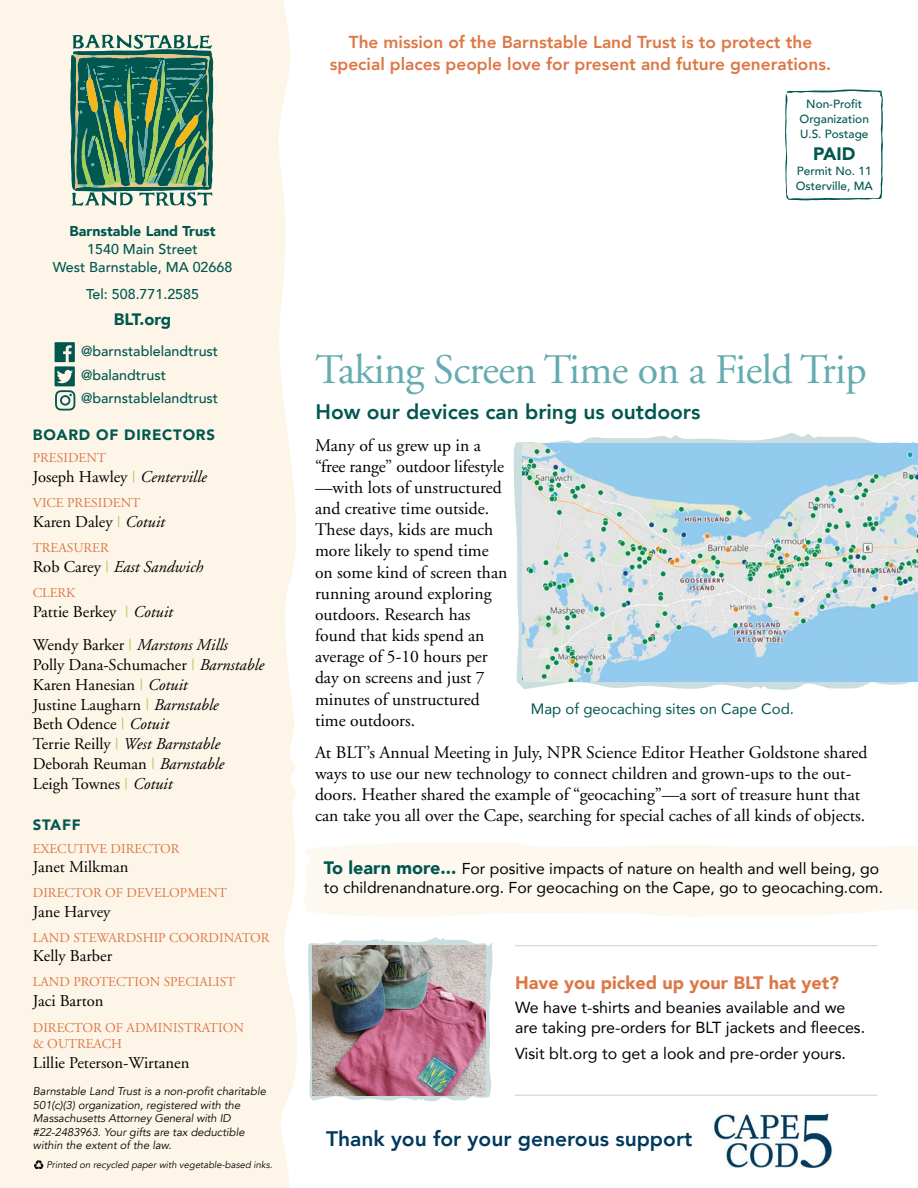
<style>
.page{position:relative;width:918px;height:1188px;background:#fff}
.page>*{position:absolute;margin:0;border:0;box-sizing:border-box;transform-origin:0 0}
.t1{font:42px "Adobe Garamond";letter-spacing:-.015em;color:#64acaf}
.t2{font:800 21px "Avenir";color:#005750}
.t3{font:800 21px "Avenir";color:#00395d}
.t4{font:900 18px "Avenir";color:#dd7746}
.t5{font:900 18px "Avenir";color:#005750}
.t6{font:17.7px/21.1px "Adobe Garamond";color:#000}
.t7{font:800 17.25px/22.5px "Avenir";color:#dd7746;text-align:center}
.t8{font:16.5px/19.8px "Adobe Garamond";color:#000}
.t9{font:italic 16.5px "Adobe Garamond";color:#000}
.t10{font:900 16.5px "Avenir";letter-spacing:-.01em;color:#005750}
.t11{font:16.05px/19.2px "Avenir";color:#000}
.t12{font:15.75px/18.9px "Avenir";color:#000}
.t13{font:15px "Avenir";color:#005750}
.t14{font:900 15px "Avenir";letter-spacing:.05em;color:#005750}
.t15{font:500 14.25px/23.9px "Avenir";color:#005750;text-align:center}
.t16{font:900 14.25px "Avenir";color:#005750}
.t17{font:13.5px/16.5px "Adobe Garamond";color:#dd7746}
.t18{font:500 11.85px/15px "Avenir";color:#005750;text-align:center}
.t19{font:italic 11.25px/13.5px "Avenir";color:#000}
.t20{font:italic 9.45px "Avenir";color:#000}
.s1{color:#a6cf58}
.s2{font-style:italic}
.s3{font-style:normal}
.s4{font-style:normal;color:#a6cf58}
.s5{font-weight:900;font-size:18px;color:#005750}
</style>
<div class="page">
<div style="left:494px;top:843px;width:424px;height:74px;background:#fef9f0"></div>
<svg style="left:305px;top:843px;width:189px;height:259px"></svg>
<div style="left:0;top:0;width:297px;height:1188px;background:#fdf6e8"></div>
<svg style="left:70px;top:35px;width:143px;height:171px;background:#52896d"></svg>
<svg style="left:785px;top:89px;width:98px;height:111px"></svg>
<svg style="left:55px;top:342px;width:20px;height:68px"></svg>
<svg style="left:513px;top:433px;width:405px;height:257px"></svg>
<img style="left:522px;top:443px;width:396px;height:238px">
<img style="left:312px;top:945px;width:174px;height:151px">
<svg style="left:34px;top:1160px;width:9px;height:9px"></svg>
<img style="left:713px;top:1112px;width:120px;height:56px">
<hr style="left:515px;top:1095px;width:363px;height:1px;background:#d1d2d4">
<hr style="left:515px;top:945px;width:363px;height:1px;background:#d1d2d4">
<p class="t7" style="left:330px;top:31px;width:503px">The mission of the Barnstable Land Trust is to protect the special places people love for present and future generations.</p>
<p class="t18" style="left:800px;top:96px;width:71px">Non-Profit<br>Organization<br>U.S. Postage</p>
<p class="t5" style="left:813px;top:139px;width:44px">PAID</p>
<p class="t18" style="left:796px;top:163px;width:79px;text-align:left">Permit No. 11<br>Osterville, MA</p>
<p class="t16" style="left:69px;top:219px;width:148px">Barnstable Land Trust</p>
<p class="t15" style="left:53px;top:239px;width:181px;line-height:18px">1540 Main Street<br>West Barnstable, MA 02668</p>
<p class="t15" style="left:86px;top:281px;width:115px">Tel: 508.771.2585</p>
<p class="t10" style="left:114px;top:305px;width:59px">BLT.org</p>
<p class="t15" style="left:81px;top:338px;width:139px;text-align:left">@barnstablelandtrust @balandtrust @barnstablelandtrust</p>
<h1 class="t1" style="left:316px;top:348px;width:553px">Taking Screen Time on a Field Trip</h1>
<p class="t2" style="left:316px;top:395px;width:386px">How our devices can bring us outdoors</p>
<p class="t6" style="left:315px;top:435px;width:194px">Many of us grew up in a “free range” outdoor lifestyle —with lots of unstructured and creative time outside.<br>These days, kids are much more likely to spend time on some kind of screen than running around exploring outdoors. Research has found that kids spend an average of 5-10 hours per day on screens and just 7 minutes of unstructured time outdoors.</p>
<p class="t6" style="left:315px;top:742px;width:554px">At BLT’s Annual Meeting in July, NPR Science Editor Heather Goldstone shared ways to use our new technology to connect children and grown-ups to the out&shy;doors. Heather shared the example of “geocaching”—a sort of treasure hunt that can take you all over the Cape, searching for special caches of all kinds of objects.</p>
<p class="t14" style="left:33px;top:422px;width:184px">BOARD OF DIRECTORS</p>
<p class="t17" style="left:33px;top:450px;width:75px">PRESIDENT</p>
<p class="t8" style="left:33px;top:467px;width:175px">Joseph Hawley <span class="s1">|</span> <span class="s2">Centerville</span></p>
<p class="t17" style="left:33px;top:495px;width:109px">VICE PRESIDENT</p>
<p class="t8" style="left:33px;top:512px;width:133px">Karen Daley <span class="s1">|</span> <span class="s2">Cotuit</span></p>
<p class="t17" style="left:33px;top:540px;width:77px">TREASURER</p>
<p class="t9" style="left:33px;top:558px;width:171px"><span class="s3">Rob Carey</span> <span class="s4">|</span> East Sandwich</p>
<p class="t17" style="left:33px;top:585px;width:44px">CLERK</p>
<p class="t8" style="left:33px;top:595px;width:196px;line-height:33.3px">Pattie Berkey <span class="s1">|</span> <span class="s2">Cotuit<br></span>Wendy Barker <span class="s1">|</span> <span class="s2">Marstons Mills</span></p>
<p class="t8" style="left:33px;top:655px;width:232px">Polly Dana-Schumacher <span class="s1">|</span> <span class="s2">Barnstable<br></span>Karen Hanesian <span class="s1">|</span> <span class="s2">Cotuit<br></span>Justine Laugharn <span class="s1">|</span> <span class="s2">Barnstable<br></span>Beth Odence <span class="s1">|</span> <span class="s2">Cotuit<br></span>Terrie Reilly <span class="s1">|</span> <span class="s2">West Barnstable<br></span>Deborah Reuman <span class="s1">|</span> <span class="s2">Barnstable<br></span>Leigh Townes <span class="s1">|</span> <span class="s2">Cotuit</span></p>
<p class="t14" style="left:33px;top:812px;width:49px">STAFF</p>
<p class="t17" style="left:33px;top:840px;width:148px">EXECUTIVE DIRECTOR</p>
<p class="t8" style="left:33px;top:858px;width:97px">Janet Milkman</p>
<p class="t17" style="left:33px;top:885px;width:196px">DIRECTOR OF DEVELOPMENT</p>
<p class="t8" style="left:33px;top:902px;width:79px">Jane Harvey</p>
<p class="t17" style="left:33px;top:929px;width:238px">LAND STEWARDSHIP COORDINATOR</p>
<p class="t8" style="left:33px;top:947px;width:81px">Kelly Barber</p>
<p class="t17" style="left:33px;top:974px;width:204px">LAND PROTECTION SPECIALIST</p>
<p class="t8" style="left:33px;top:991px;width:72px">Jaci Barton</p>
<p class="t17" style="left:33px;top:1020px;width:213px">DIRECTOR OF ADMINISTRATION &amp; OUTREACH</p>
<p class="t8" style="left:33px;top:1054px;width:158px">Lillie Peterson-Wirtanen</p>
<p class="t19" style="left:33px;top:1085px;width:235px">Barnstable Land Trust is a non-profit charitable 501(c)(3) organization, registered with the Massachusetts Attorney General with ID #22-2483963. Your gifts are tax deductible within the extent of the law.</p>
<p class="t13" style="left:531px;top:696px;width:265px">Map of geocaching sites on Cape Cod.</p>
<p class="t12" style="left:324px;top:859px;width:561px"><span class="s5">To learn more...</span> For positive impacts of nature on health and well being, go to childrenandnature.org. For geocaching on the Cape, go to geocaching.com.</p>
<p class="t4" style="left:515px;top:967px;width:325px">Have you picked up your BLT hat yet?</p>
<p class="t11" style="left:515px;top:998px;width:352px">We have t-shirts and beanies available and we are taking pre-orders for BLT jackets and fleeces.</p>
<p class="t11" style="left:515px;top:1043px;width:332px">Visit blt.org to get a look and pre-order yours.</p>
<p class="t3" style="left:326px;top:1122px;width:368px">Thank you for your generous support</p>
<p class="t20" style="left:46px;top:1159px;width:227px">Printed on recycled paper with vegetable-based inks.</p>
</div>
